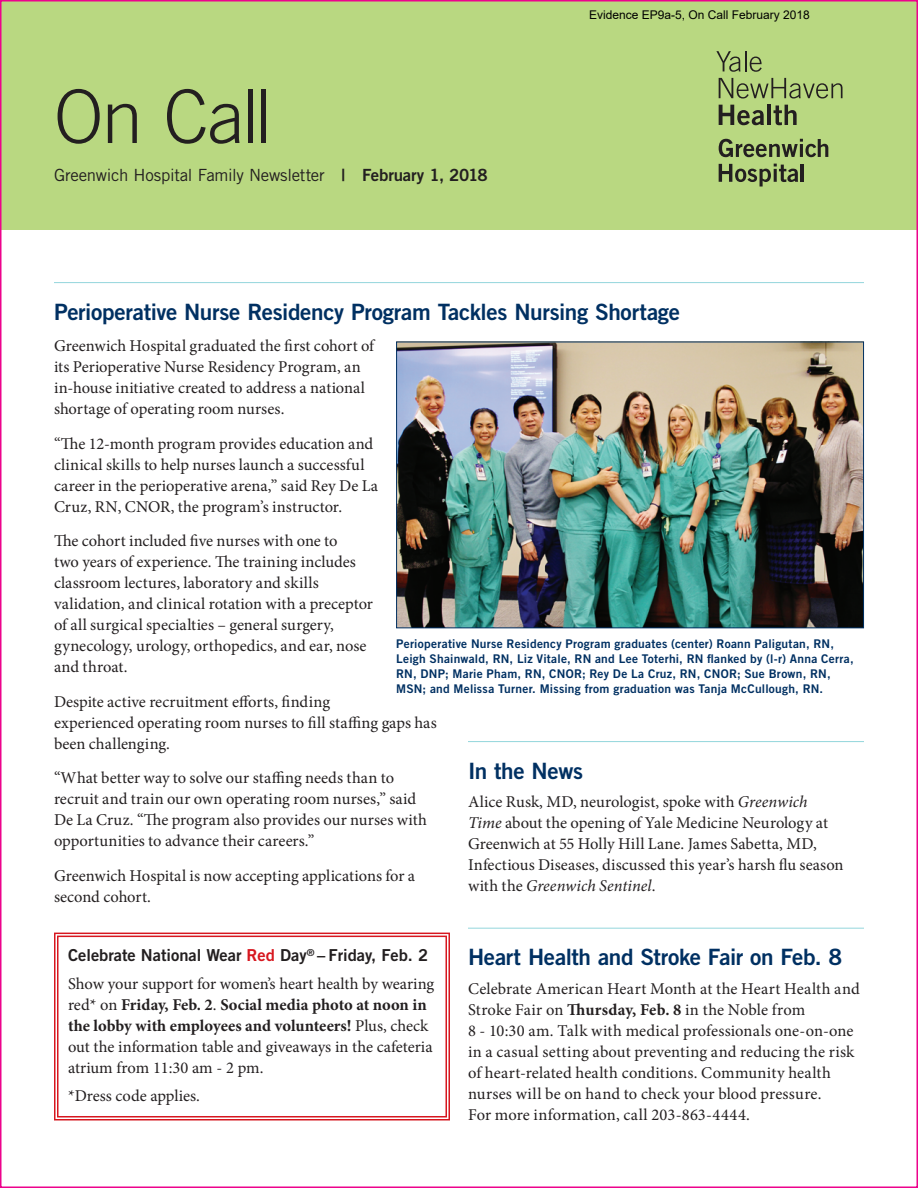
<style>
.page{position:relative;width:918px;height:1188px;background:#fff}
.page>*{position:absolute;margin:0;border:0;box-sizing:border-box;transform-origin:0 0}
.t1{font:300 73.95px "Trade Gothic LT Std";letter-spacing:-.03em;color:#231f20}
.t2{font:22.5px "Trade Gothic LT Std Bd 2";letter-spacing:-.015em;color:#003062}
.t3{font:16.8px "Trade Gothic LT Std";letter-spacing:-.015em;color:#231f20}
.t4{font:16.5px/21px "Minion Pro";color:#231f20}
.t5{font:16.5px "Trade Gothic LT Std Bd 2";color:#231f20}
.t6{font:12px/15px "Trade Gothic LT Std Bd 2";letter-spacing:.02em;color:#003062}
.t7{font:12px "Arial";color:#000}
.s1{font-family:"Trade Gothic LT Std Bd 2"}
.s2{font-style:italic}
.s3{color:#d7171f}
.s4{font-weight:700}
</style>
<div class="page">
<div style="left:0;top:0;width:918px;height:230px;background:#b9d881"></div>
<svg style="left:716px;top:51px;width:46px;height:21px"></svg>
<svg style="left:719px;top:78px;width:124px;height:21px"></svg>
<svg style="left:719px;top:105px;width:45px;height:20px"></svg>
<hr style="left:768px;top:105px;width:3px;height:20px;background:#231f20">
<svg style="left:774px;top:105px;width:23px;height:20px"></svg>
<svg style="left:719px;top:139px;width:109px;height:18px"></svg>
<svg style="left:719px;top:164px;width:79px;height:23px"></svg>
<hr style="left:801px;top:164px;width:3px;height:18px;background:#231f20">
<svg style="left:54px;top:932px;width:396px;height:189px"></svg>
<div style="left:57px;top:936px;width:390px;height:181px;border:1px solid #d7171f"></div>
<img style="left:398px;top:344px;width:464px;height:282px">
<div style="left:396px;top:342px;width:468px;height:286px;border:1px solid #003062"></div>
<hr style="left:468px;top:928px;width:396px;height:1px;background:#93d6dc">
<hr style="left:468px;top:741px;width:396px;height:1px;background:#93d6dc">
<hr style="left:54px;top:282px;width:810px;height:1px;background:#93d6dc">
<h1 class="t1" style="left:54px;top:73px;width:220px">On Call</h1>
<p class="t3" style="left:54px;top:165px;width:435px">Greenwich Hospital Family Newsletter <span class="s1">| February 1, 2018</span></p>
<p class="t7" style="left:589px;top:7px;width:222px">Evidence EP9a-5, On Call February 2018</p>
<h2 class="t2" style="left:54px;top:298px;width:628px">Perioperative Nurse Residency Program Tackles Nursing Shortage</h2>
<p class="t4" style="left:54px;top:336px;width:322px">Greenwich Hospital graduated the first cohort of its Perioperative Nurse Residency Program, an in-house initiative created to address a national shortage of operating room nurses.</p>
<p class="t4" style="left:54px;top:433px;width:326px">“The 12-month program provides education and clinical skills to help nurses launch a successful career in the perioperative arena,” said Rey De La Cruz, RN, CNOR, the program’s instructor.</p>
<p class="t4" style="left:54px;top:531px;width:321px">The cohort included five nurses with one to<br>two years of experience. The training includes classroom lectures, laboratory and skills validation, and clinical rotation with a preceptor of all surgical specialties – general surgery, gynecology, urology, orthopedics, and ear, nose and throat.</p>
<p class="t4" style="left:54px;top:691px;width:384px">Despite active recruitment efforts, finding<br>experienced operating room nurses to fill staffing gaps has been challenging.</p>
<p class="t4" style="left:54px;top:768px;width:375px">“What better way to solve our staffing needs than to recruit and train our own operating room nurses,” said De La Cruz. “The program also provides our nurses with opportunities to advance their careers.”</p>
<p class="t4" style="left:54px;top:865px;width:363px">Greenwich Hospital is now accepting applications for a second cohort.</p>
<p class="t6" style="left:396px;top:636px;width:459px">Perioperative Nurse Residency Program graduates (center) Roann Paligutan, RN, Leigh Shainwald, RN, Liz Vitale, RN and Lee Toterhi, RN flanked by (l-r) Anna Cerra, RN, DNP; Marie Pham, RN, CNOR; Rey De La Cruz, RN, CNOR; Sue Brown, RN, MSN; and Melissa Turner. Missing from graduation was Tanja McCullough, RN.</p>
<h2 class="t2" style="left:468px;top:757px;width:117px">In the News</h2>
<p class="t4" style="left:468px;top:792px;width:377px">Alice Rusk, MD, neurologist, spoke with <span class="s2">Greenwich Time</span> about the opening of Yale Medicine Neurology at Greenwich at 55 Holly Hill Lane. James Sabetta, MD, Infectious Diseases, discussed this year’s harsh flu season with the <span class="s2">Greenwich Sentinel</span>.</p>
<p class="t5" style="left:68px;top:945px;width:362px">Celebrate National Wear <span class="s3">Red</span> Day<sup>®</sup> – Friday, Feb. 2</p>
<p class="t4" style="left:68px;top:973px;width:368px">Show your support for women’s heart health by wearing red* on <span class="s4">Friday, Feb. 2</span>. <span class="s4">Social media photo at noon in the lobby with employees and volunteers!</span> Plus, check out the information table and giveaways in the cafeteria atrium from 11:30 am - 2 pm.</p>
<p class="t4" style="left:68px;top:1085px;width:133px">*Dress code applies.</p>
<h2 class="t2" style="left:468px;top:943px;width:376px">Heart Health and Stroke Fair on Feb. 8</h2>
<p class="t4" style="left:468px;top:978px;width:393px">Celebrate American Heart Month at the Heart Health and Stroke Fair on <span class="s4">Thursday, Feb. 8</span> in the Noble from<br>8 - 10:30 am. Talk with medical professionals one-on-one in a casual setting about preventing and reducing the risk of heart-related health conditions. Community health nurses will be on hand to check your blood pressure.<br>For more information, call 203-863-4444.</p>
</div>
